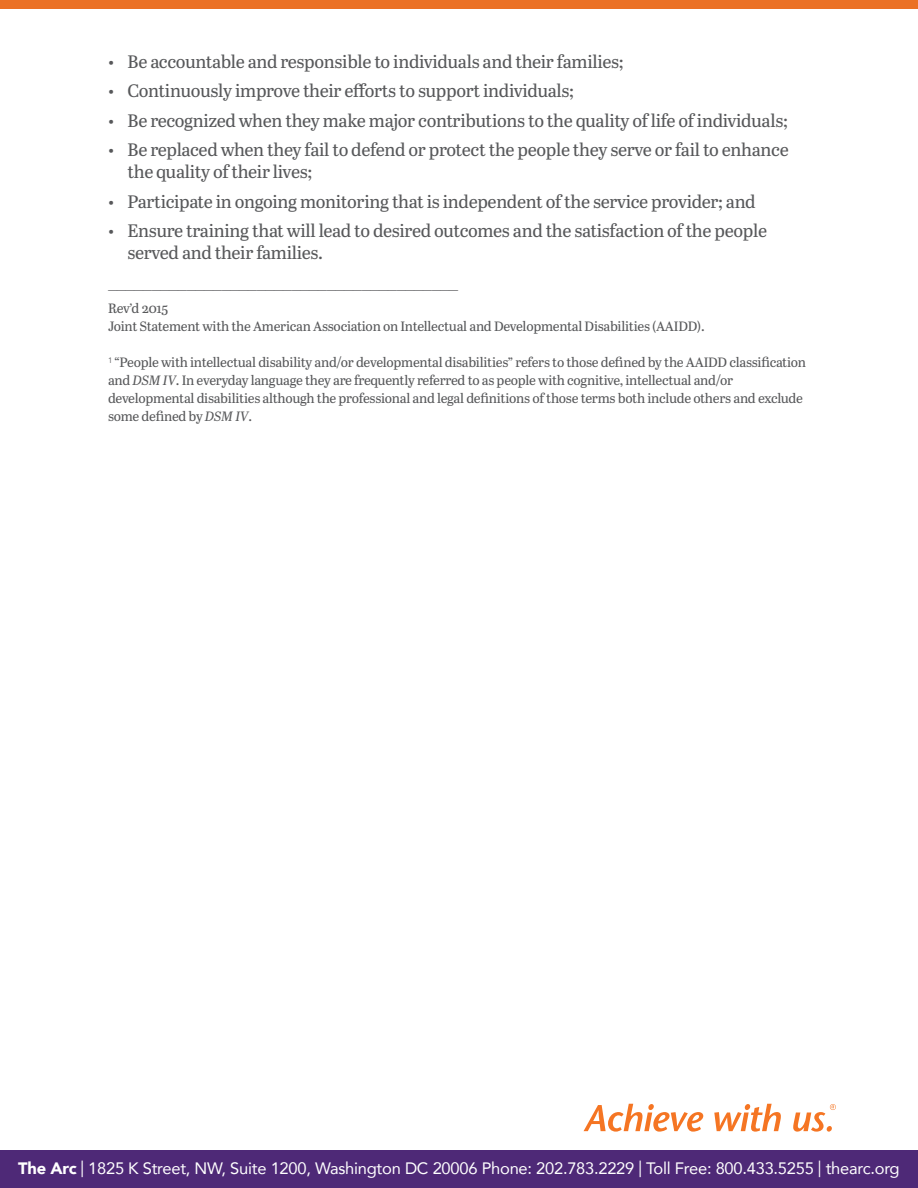
<style>
.page{position:relative;width:918px;height:1188px;background:#fff}
.page>*{position:absolute;margin:0;border:0;box-sizing:border-box;transform-origin:0 0}
.bullets{font:18px/22.5px "Abril Text";letter-spacing:-.02em;color:#57585a}
.body{font:18px "Abril Text";color:#57585a}
.t1{font:16.5px "Avenir";letter-spacing:-.015em;color:#fff}
.Footnotes{font:13.5px/18px "Abril Text";letter-spacing:-.02em;color:#57585a}
.s1{font-style:italic}
.s2{font-weight:900}
</style>
<div class="page">
<div style="left:0;top:0;width:918px;height:9px;background:#eb7125"></div>
<svg style="left:584px;top:1104px;width:252px;height:28px"></svg>
<div style="left:0;top:1151px;width:918px;height:37px;background:#4e2977"></div>
<p class="bullets" style="left:108px;top:50px;width:517px">• Be accountable and responsible to individuals and their families;</p>
<p class="bullets" style="left:108px;top:79px;width:467px">• Continuously improve their efforts to support individuals;</p>
<p class="bullets" style="left:108px;top:108px;width:681px">• Be recognized when they make major contributions to the quality of life of individuals;</p>
<p class="bullets" style="left:128px;top:137px;width:663px;text-indent:-20px">• Be replaced when they fail to defend or protect the people they serve or fail to enhance the quality of their lives;</p>
<p class="bullets" style="left:108px;top:189px;width:649px">• Participate in ongoing monitoring that is independent of the service provider; and</p>
<p class="bullets" style="left:128px;top:218px;width:641px;text-indent:-20px">• Ensure training that will lead to desired outcomes and the satisfaction of the people served and their families.</p>
<p class="body" style="left:108px;top:269px;width:352px">________________________________________</p>
<p class="Footnotes" style="left:108px;top:299px;width:62px">Rev’d 2015</p>
<p class="Footnotes" style="left:108px;top:317px;width:598px">Joint Statement with the American Association on Intellectual and Developmental Disabilities (AAIDD).</p>
<p class="Footnotes" style="left:108px;top:353px;width:700px"><sup>1</sup> “People with intellectual disability and/or developmental disabilities” refers to those defined by the AAIDD classification and <span class="s1">DSM IV</span>. In everyday language they are frequently referred to as people with cognitive, intellectual and/or developmental disabilities although the professional and legal definitions of those terms both include others and exclude some defined by <span class="s1">DSM IV</span>.</p>
<p class="t1" style="left:18px;top:1155px;width:883px"><span class="s2">The Arc</span> | 1825 K Street, NW, Suite 1200, Washington DC 20006 Phone: 202.783.2229 | Toll Free: 800.433.5255 | thearc.org</p>
</div>
